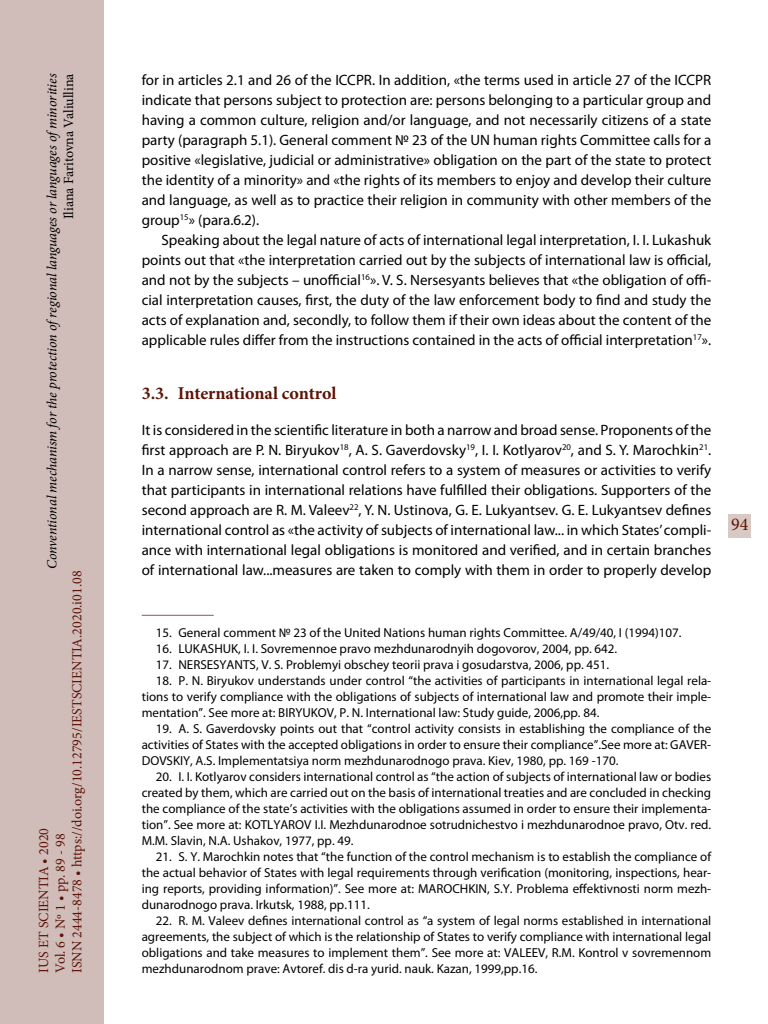
<style>
.page{position:relative;width:768px;height:1024px;background:#fff}
.page>*{position:absolute;margin:0;border:0;box-sizing:border-box;transform-origin:0 0}
._41_Enunciado_1_1{font:700 18px "Minion Pro";letter-spacing:-.005em;color:#5d1305}
.t1{font:18px "Minion Pro";color:#5d1305}
._00_bsc_INGL{font:15px/20px "Myriad Pro";color:#000;text-align:justify}
._00_bsc_Ingl_Sin{font:15px/20px "Myriad Pro";color:#000;text-align:justify}
.t2{font:14px/16.8px "Minion Pro";color:#5d1305}
.t3{font:italic 14px "Minion Pro";letter-spacing:-.01em;color:#000}
.t4{font:14px "Minion Pro";letter-spacing:-.005em;color:#000}
.zz_notas_INGL{font:13px/16px "Myriad Pro";color:#000;text-align:justify}
</style>
<div class="page">
<hr style="left:142px;top:615px;width:72px;height:1px;background:#8c5c52">
<div style="left:0;top:0;width:103px;height:1024px;background:#d0bcb9"></div>
<div style="left:728px;top:514px;width:23px;height:24px;background:#d9c9c5"></div>
<p class="t3" style="left:42px;top:569px;width:497px;rotate:-90deg">Conventional mechanism for the protection ofregional languages or languages ofminorities</p>
<p class="t4" style="left:59px;top:219px;width:147px;rotate:-90deg">Iliana Faritovna Valiullina</p>
<p class="t2" style="left:35px;top:973px;width:404px;rotate:-90deg">IUS ET SCIENTIA • 2020<br>Vol. 6 • Nº 1 • pp. 89 - 98<br>ISNN 2444-8478 • https://doi.org/10.12795/IESTSCIENTIA.2020.i01.08</p>
<p class="_00_bsc_INGL" style="left:142px;top:70px;width:571px">for in articles 2.1 and 26 of the ICCPR. In addition, «the terms used in article 27 of the ICCPR indicate that persons subject to protection are: persons belonging to a particular group and having a common culture, religion and/or language, and not necessarily citizens of a state party (paragraph 5.1). General comment № 23 of the UN human rights Committee calls for a positive «legislative, judicial or administrative» obligation on the part of the state to protect the identity of a minority» and «the rights of its members to enjoy and develop their culture and language, as well as to practice their religion in community with other members of the group<sup>15</sup>» (para.6.2).</p>
<p class="_00_bsc_INGL" style="left:142px;top:230px;width:571px;text-indent:20px">Speaking about the legal nature of acts of international legal interpretation, I. I. Lukashuk points out that «the interpretation carried out by the subjects of international law is official, and not by the subjects – unofficial<sup>16</sup>». V. S. Nersesyants believes that «the obligation of offi&shy;cial interpretation causes, first, the duty of the law enforcement body to find and study the acts of explanation and, secondly, to follow them if their own ideas about the content of the applicable rules differ from the instructions contained in the acts of official interpretation<sup>17</sup>».</p>
<p class="_41_Enunciado_1_1" style="left:142px;top:380px;width:196px">3.3. International control</p>
<p class="_00_bsc_Ingl_Sin" style="left:142px;top:419px;width:571px">It is considered in the scientific literature in both a narrow and broad sense. Proponents of the first approach are P. N. Biryukov<sup>18</sup>, A. S. Gaverdovsky<sup>19</sup>, I. I. Kotlyarov<sup>20</sup>, and S. Y. Marochkin<sup>21</sup>.<br>In a narrow sense, international control refers to a system of measures or activities to verify that participants in international relations have fulfilled their obligations. Supporters of the second approach are R. M. Valeev<sup>22</sup>, Y. N. Ustinova, G. E. Lukyantsev. G. E. Lukyantsev defines international control as «the activity of subjects of international law... in which States’ compli&shy;ance with international legal obligations is monitored and verified, and in certain branches of international law...measures are taken to comply with them in order to properly develop</p>
<p class="zz_notas_INGL" style="left:156px;top:624px;width:527px">15. General comment № 23 of the United Nations human rights Committee. A/49/40, I (1994)107.</p>
<p class="zz_notas_INGL" style="left:156px;top:640px;width:463px">16. LUKASHUK, I. I. Sovremennoe pravo mezhdunarodnyih dogovorov, 2004, pp. 642.</p>
<p class="zz_notas_INGL" style="left:156px;top:656px;width:455px">17. NERSESYANTS, V. S. Problemyi obschey teorii prava i gosudarstva, 2006, pp. 451.</p>
<p class="zz_notas_INGL" style="left:142px;top:672px;width:571px;text-indent:14px">18. P. N. Biryukov understands under control “the activities of participants in international legal rela&shy;tions to verify compliance with the obligations of subjects of international law and promote their imple&shy;mentation”. See more at: BIRYUKOV, P. N. International law: Study guide, 2006,pp. 84.</p>
<p class="zz_notas_INGL" style="left:142px;top:720px;width:571px;text-indent:14px">19. A. S. Gaverdovsky points out that “control activity consists in establishing the compliance of the activities of States with the accepted obligations in order to ensure their compliance”.See more at: GAVER-DOVSKIY, A.S. Implementatsiya norm mezhdunarodnogo prava. Kiev, 1980, pp. 169 -170.</p>
<p class="zz_notas_INGL" style="left:142px;top:768px;width:571px;text-indent:14px">20. I. I. Kotlyarov considers international control as “the action of subjects of international law or bodies created by them, which are carried out on the basis of international treaties and are concluded in checking the compliance of the state’s activities with the obligations assumed in order to ensure their implementa&shy;tion”. See more at: KOTLYAROV I.I. Mezhdunarodnoe sotrudnichestvo i mezhdunarodnoe pravo, Otv. red.<br>M.M. Slavin, N.A. Ushakov, 1977, pp. 49.</p>
<p class="zz_notas_INGL" style="left:142px;top:848px;width:571px;text-indent:14px">21. S. Y. Marochkin notes that “the function of the control mechanism is to establish the compliance of the actual behavior of States with legal requirements through verification (monitoring, inspections, hear&shy;ing reports, providing information)”. See more at: MAROCHKIN, S.Y. Problema effektivnosti norm mezh&shy;dunarodnogo prava. Irkutsk, 1988, pp.111.</p>
<p class="zz_notas_INGL" style="left:142px;top:912px;width:571px;text-indent:14px">22. R. M. Valeev defines international control as “a system of legal norms established in international agreements, the subject of which is the relationship of States to verify compliance with international legal obligations and take measures to implement them”. See more at: VALEEV, R.M. Kontrol v sovremennom</p>
<p class="zz_notas_INGL" style="left:142px;top:960px;width:397px">mezhdunarodnom prave: Avtoref. dis d-ra yurid. nauk. Kazan, 1999,pp.16.</p>
<h1 class="t1" style="left:731px;top:512px;width:19px">94</h1>
</div>
